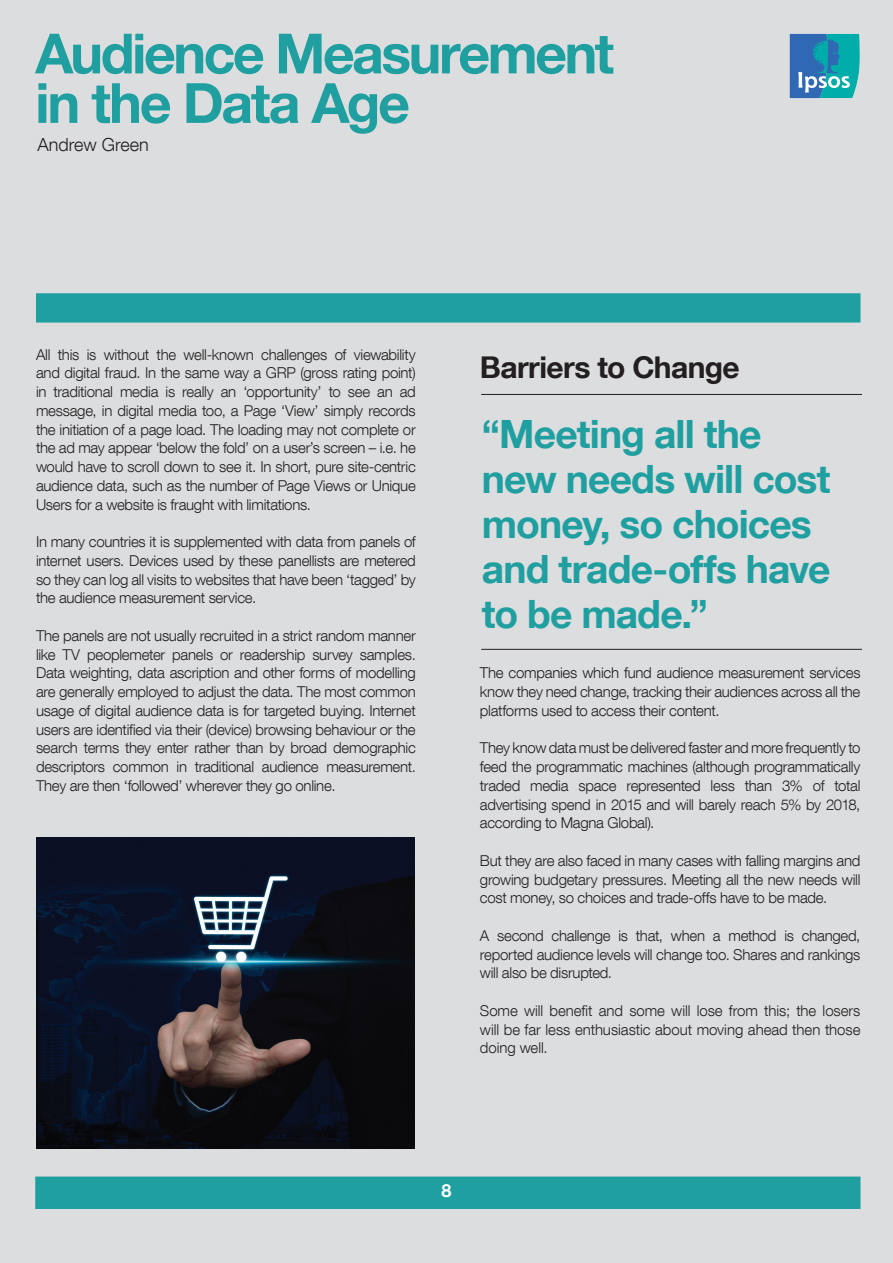
<style>
.page{position:relative;width:893px;height:1263px;background:#dcdddf}
.page>*{position:absolute;margin:0;border:0;box-sizing:border-box;transform-origin:0 0}
.t1{font:700 55.5px/49.5px "Helvetica Neue LT Com";letter-spacing:-.045em;color:#209fa0}
.t2{font:700 39px/45px "Helvetica Neue LT Com";letter-spacing:-.02em;color:#209fa0}
.t3{font:700 30px "Helvetica Neue LT Com";letter-spacing:-.02em;color:#231f20}
.t4{font:300 18px "Helvetica Neue LT Com";color:#231f20}
.t5{font:700 18px "Helvetica Neue LT Com";color:#fff}
.t6{font:300 15px/18.8px "Helvetica Neue LT Com";letter-spacing:-.015em;color:#231f20;text-align:justify}
</style>
<div class="page">
<div style="left:35px;top:1176px;width:825px;height:33px;background:#209fa0;border:2px solid #209fa0"></div>
<svg style="left:789px;top:34px;width:71px;height:64px;background:#3295b5"></svg>
<div style="left:36px;top:293px;width:824px;height:29px;background:#209fa0;border:2px solid #209fa0"></div>
<hr style="left:481px;top:394px;width:381px;height:1px;background:#231f20">
<hr style="left:481px;top:649px;width:381px;height:1px;background:#231f20">
<img style="left:36px;top:837px;width:379px;height:312px">
<h1 class="t1" style="left:35px;top:27px;width:580px">Audience Measurement in the Data Age</h1>
<p class="t4" style="left:38px;top:133px;width:113px">Andrew Green</p>
<p class="t6" style="left:36px;top:345px;width:381px">All this is without the well-known challenges of viewability and digital fraud. In the same way a GRP (gross rating point) in traditional media is really an ‘opportunity’ to see an ad message, in digital media too, a Page ‘View’ simply records the initiation of a page load. The loading may not complete or the ad may appear ‘below the fold’ on a user’s screen – i.e. he would have to scroll down to see it. In short, pure site-centric audience data, such as the number of Page Views or Unique Users for a website is fraught with limitations.</p>
<p class="t6" style="left:36px;top:532px;width:381px">In many countries it is supplemented with data from panels of internet users. Devices used by these panellists are metered so they can log all visits to websites that have been ‘tagged’ by the audience measurement service.</p>
<p class="t6" style="left:36px;top:626px;width:381px">The panels are not usually recruited in a strict random manner like TV peoplemeter panels or readership survey samples.<br>Data weighting, data ascription and other forms of modelling are generally employed to adjust the data. The most common usage of digital audience data is for targeted buying. Internet users are identified via their (device) browsing behaviour or the search terms they enter rather than by broad demographic descriptors common in traditional audience measurement.<br>They are then ‘followed’ wherever they go online.</p>
<h3 class="t3" style="left:480px;top:349px;width:261px">Barriers to Change</h3>
<h2 class="t2" style="left:482px;top:411px;width:350px">“Meeting all the new needs will cost money, so choices and trade-offs have to be made.”</h2>
<p class="t6" style="left:480px;top:663px;width:382px">The companies which fund audience measurement services know they need change, tracking their audiences across all the platforms used to access their content.</p>
<p class="t6" style="left:480px;top:738px;width:382px">They know data must be delivered faster and more frequently to feed the programmatic machines (although programmatically traded media space represented less than 3% of total advertising spend in 2015 and will barely reach 5% by 2018, according to Magna Global).</p>
<p class="t6" style="left:480px;top:851px;width:382px">But they are also faced in many cases with falling margins and growing budgetary pressures. Meeting all the new needs will cost money, so choices and trade-offs have to be made.</p>
<p class="t6" style="left:480px;top:926px;width:382px">A second challenge is that, when a method is changed, reported audience levels will change too. Shares and rankings will also be disrupted.</p>
<p class="t6" style="left:480px;top:1001px;width:382px">Some will benefit and some will lose from this; the losers will be far less enthusiastic about moving ahead then those doing well.</p>
<p class="t5" style="left:441px;top:1179px;width:12px">8</p>
</div>
